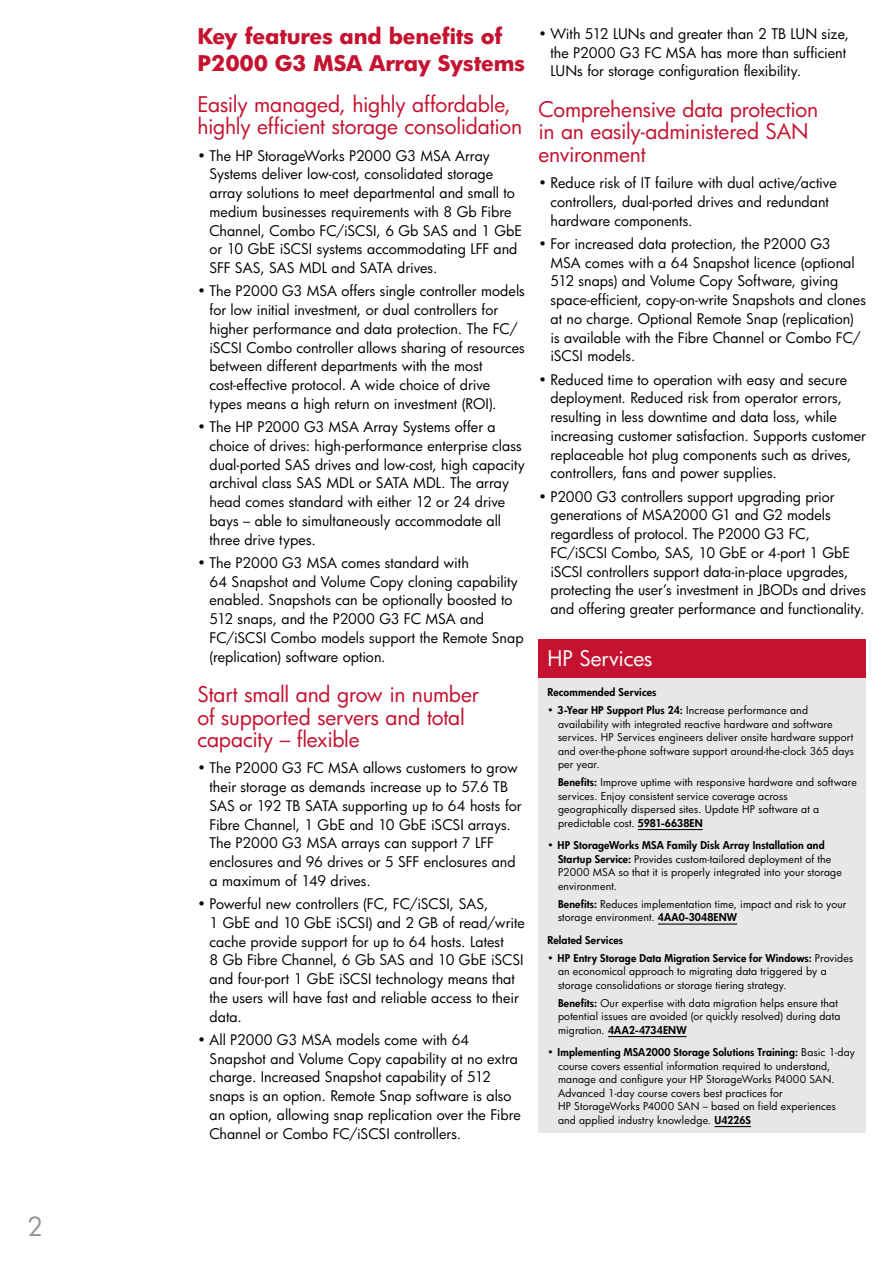
<style>
.page{position:relative;width:893px;height:1263px;background:#fff}
.page>*{position:absolute;margin:0;border:0;box-sizing:border-box;transform-origin:0 0}
.Left_page{font:25.5px "HP Futura";color:#919396}
.Level_2_14_15_book{font:21px/22.5px "HP Futura";letter-spacing:-.01em;color:#c41230}
.Headline_level_1_14{font:700 21px/27px "HP Futura";letter-spacing:-.01em;color:#c41230}
.Services_headline_w{font:21px "HP Futura";letter-spacing:-.01em;color:#fff}
.Bullet{font:14.25px/18.8px "HP Futura";color:#000}
.Bullet_last{font:14.25px/18.8px "HP Futura";color:#000}
.Services_body_text{font:10.5px/13.5px "HP Futura";letter-spacing:.01em;color:#000}
.Services_bullet_hea{font:800 10.5px "HP Futura";letter-spacing:.02em;color:#000}
.s1{font-weight:800}
</style>
<div class="page">
<div style="left:538px;top:639px;width:328px;height:39px;background:#c41230"></div>
<div style="left:538px;top:678px;width:328px;height:454px;background:#e6e7e8"></div>
<hr style="left:638px;top:829px;width:65px;height:1px;background:#000">
<hr style="left:658px;top:923px;width:79px;height:1px;background:#000">
<hr style="left:608px;top:1036px;width:79px;height:1px;background:#000">
<hr style="left:714px;top:1126px;width:37px;height:1px;background:#000">
<p class="Left_page" style="left:27px;top:1209px;width:17px">2</p>
<p class="Headline_level_1_14" style="left:197px;top:22px;width:329px">Key features and benefits of<br>P2000 G3 MSA Array Systems</p>
<p class="Level_2_14_15_book" style="left:197px;top:92px;width:326px">Easily managed, highly affordable, highly efficient storage consolidation</p>
<p class="Bullet" style="left:209px;top:146px;width:314px;text-indent:-12px">• The HP StorageWorks P2000 G3 MSA Array Systems deliver low-cost, consolidated storage array solutions to meet departmental and small to medium businesses requirements with 8 Gb Fibre Channel, Combo FC/iSCSI, 6 Gb SAS and 1 GbE or 10 GbE iSCSI systems accommodating LFF and SFF SAS, SAS MDL and SATA drives.</p>
<p class="Bullet" style="left:209px;top:281px;width:317px;text-indent:-12px">• The P2000 G3 MSA offers single controller models for low initial investment, or dual controllers for higher performance and data protection. The FC/ iSCSI Combo controller allows sharing of resources between different departments with the most cost-effective protocol. A wide choice of drive types means a high return on investment (ROI).</p>
<p class="Bullet" style="left:209px;top:417px;width:317px;text-indent:-12px">• The HP P2000 G3 MSA Array Systems offer a choice of drives: high-performance enterprise class dual-ported SAS drives and low-cost, high capacity archival class SAS MDL or SATA MDL. The array head comes standard with either 12 or 24 drive bays – able to simultaneously accommodate all three drive types.</p>
<p class="Bullet_last" style="left:209px;top:553px;width:316px;text-indent:-12px">• The P2000 G3 MSA comes standard with<br>64 Snapshot and Volume Copy cloning capability enabled. Snapshots can be optionally boosted to 512 snaps, and the P2000 G3 FC MSA and FC/iSCSI Combo models support the Remote Snap (replication) software option.</p>
<p class="Level_2_14_15_book" style="left:197px;top:683px;width:283px">Start small and grow in number of supported servers and total capacity – flexible</p>
<p class="Bullet" style="left:209px;top:758px;width:314px;text-indent:-12px">• The P2000 G3 FC MSA allows customers to grow their storage as demands increase up to 57.6 TB SAS or 192 TB SATA supporting up to 64 hosts for Fibre Channel, 1 GbE and 10 GbE iSCSI arrays.<br>The P2000 G3 MSA arrays can support 7 LFF enclosures and 96 drives or 5 SFF enclosures and a maximum of 149 drives.</p>
<p class="Bullet" style="left:209px;top:894px;width:317px;text-indent:-12px">• Powerful new controllers (FC, FC/iSCSI, SAS,<br>1 GbE and 10 GbE iSCSI) and 2 GB of read/write cache provide support for up to 64 hosts. Latest<br>8 Gb Fibre Channel, 6 Gb SAS and 10 GbE iSCSI and four‑port 1 GbE iSCSI technology means that the users will have fast and reliable access to their data.</p>
<p class="Bullet" style="left:209px;top:1030px;width:313px;text-indent:-12px">• All P2000 G3 MSA models come with 64<br>Snapshot and Volume Copy capability at no extra charge. Increased Snapshot capability of 512 snaps is an option. Remote Snap software is also an option, allowing snap replication over the Fibre Channel or Combo FC/iSCSI controllers.</p>
<p class="Bullet_last" style="left:550px;top:24px;width:300px;text-indent:-12px">• With 512 LUNs and greater than 2 TB LUN size, the P2000 G3 FC MSA has more than sufficient<br>LUNs for storage configuration flexibility.</p>
<p class="Level_2_14_15_book" style="left:538px;top:97px;width:281px">Comprehensive data protection in an easily-administered SAN environment</p>
<p class="Bullet" style="left:550px;top:173px;width:288px;text-indent:-12px">• Reduce risk of IT failure with dual active/active controllers, dual-ported drives and redundant hardware components.</p>
<p class="Bullet" style="left:550px;top:234px;width:317px;text-indent:-12px">• For increased data protection, the P2000 G3<br>MSA comes with a 64 Snapshot licence (optional 512 snaps) and Volume Copy Software, giving space‑efficient, copy-on-write Snapshots and clones at no charge. Optional Remote Snap (replication) is available with the Fibre Channel or Combo FC/ iSCSI models.</p>
<p class="Bullet" style="left:550px;top:370px;width:317px;text-indent:-12px">• Reduced time to operation with easy and secure deployment. Reduced risk from operator errors, resulting in less downtime and data loss, while increasing customer satisfaction. Supports customer replaceable hot plug components such as drives, controllers, fans and power supplies.</p>
<p class="Bullet_last" style="left:550px;top:487px;width:317px;text-indent:-12px">• P2000 G3 controllers support upgrading prior generations of MSA2000 G1 and G2 models regardless of protocol. The P2000 G3 FC, FC/iSCSI Combo, SAS, 10 GbE or 4-port 1 GbE iSCSI controllers support data‑in‑place upgrades, protecting the user’s investment in JBODs and drives and offering greater performance and functionality.</p>
<p class="Services_headline_w" style="left:547px;top:644px;width:107px">HP Services</p>
<p class="Services_bullet_hea" style="left:547px;top:685px;width:110px">Recommended Services</p>
<p class="Services_body_text" style="left:558px;top:703px;width:298px;text-indent:-10px"><span class="s1">• 3-Year HP Support Plus 24:</span> Increase performance and availability with integrated reactive hardware and software services. HP Services engineers deliver onsite hardware support and over‑the‑phone software support around-the-clock 365 days per year.</p>
<p class="Services_body_text" style="left:558px;top:775px;width:300px"><span class="s1">Benefits:</span> Improve uptime with responsive hardware and software services. Enjoy consistent service coverage across geographically dispersed sites. Update HP software at a predictable cost. <span class="s1">5981-6638EN</span></p>
<p class="Services_body_text" style="left:558px;top:838px;width:285px;text-indent:-10px"><span class="s1">• HP StorageWorks MSA Family Disk Array Installation and Startup Service:</span> Provides custom-tailored deployment of the P2000 MSA so that it is properly integrated into your storage environment.</p>
<p class="Services_body_text" style="left:558px;top:897px;width:290px"><span class="s1">Benefits:</span> Reduces implementation time, impact and risk to your storage environment. <span class="s1">4AA0-3048ENW</span></p>
<p class="Services_bullet_hea" style="left:547px;top:932px;width:77px">Related Services</p>
<p class="Services_body_text" style="left:558px;top:951px;width:297px;text-indent:-10px"><span class="s1">• HP Entry Storage Data Migration Service for Windows:</span> Provides an economical approach to migrating data triggered by a storage consolidations or storage tiering strategy.</p>
<p class="Services_body_text" style="left:558px;top:996px;width:284px"><span class="s1">Benefits:</span> Our expertise with data migration helps ensure that potential issues are avoided (or quickly resolved) during data migration. <span class="s1">4AA2-4734ENW</span></p>
<p class="Services_body_text" style="left:558px;top:1045px;width:299px;text-indent:-10px"><span class="s1">• Implementing MSA2000 Storage Solutions Training:</span> Basic 1-day course covers essential information required to understand, manage and configure your HP StorageWorks P4000 SAN.<br>Advanced 1-day course covers best practices for<br>HP StorageWorks P4000 SAN – based on field experiences and applied industry knowledge. <span class="s1">U4226S</span></p>
</div>
